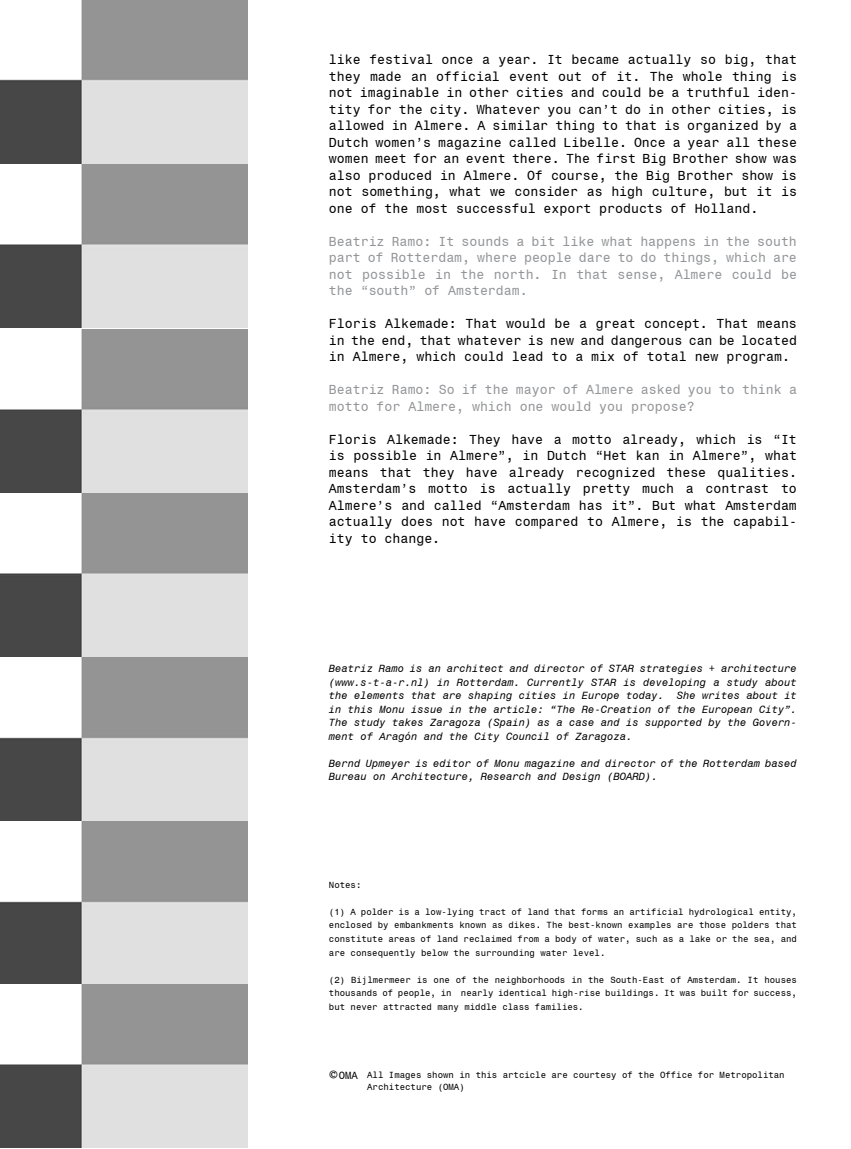
<style>
.page{position:relative;width:851px;height:1149px;background:#fff}
.page>*{position:absolute;margin:0;border:0;box-sizing:border-box;transform-origin:0 0}
.t1{font:13.2px/16.5px "Monospace 821 BT";color:#000;text-align:justify}
.t2{font:13.2px/16.5px "Monospace 821 BT";color:#939598;text-align:justify}
.t3{font:italic 10.5px/13.5px "Monospace 821 BT";color:#000;text-align:justify}
.t4{font:10.5px "Monospace 821 BT";color:#000}
.t5{font:9px/13.5px "Monospace 821 BT";color:#000;text-align:justify}
.s1{font-size:13.5px}
</style>
<div class="page">
<img style="left:0;top:0;width:247px;height:327px">
<img style="left:0;top:329px;width:247px;height:818px">
<p class="t1" style="left:329px;top:51px;width:469px">like festival once a year. It became actually so big, that they made an official event out of it. The whole thing is not imaginable in other cities and could be a truthful iden&shy;tity for the city. Whatever you can’t do in other cities, is allowed in Almere. A similar thing to that is organized by a Dutch women’s magazine called Libelle. Once a year all these women meet for an event there. The first Big Brother show was also produced in Almere. Of course, the Big Brother show is not something, what we consider as high culture, but it is one of the most successful export products of Holland.</p>
<p class="t2" style="left:329px;top:232px;width:469px">Beatriz Ramo: It sounds a bit like what happens in the south part of Rotterdam, where people dare to do things, which are not possible in the north. In that sense, Almere could be the “south” of Amsterdam.</p>
<p class="t1" style="left:329px;top:315px;width:469px">Floris Alkemade: That would be a great concept. That means in the end, that whatever is new and dangerous can be located in Almere, which could lead to a mix of total new program.</p>
<p class="t2" style="left:329px;top:381px;width:469px">Beatriz Ramo: So if the mayor of Almere asked you to think a motto for Almere, which one would you propose?</p>
<p class="t1" style="left:329px;top:430px;width:469px">Floris Alkemade: They have a motto already, which is “It is possible in Almere”, in Dutch “Het kan in Almere”, what means that they have already recognized these qualities.<br>Amsterdam’s motto is actually pretty much a contrast to Almere’s and called “Amsterdam has it”. But what Amsterdam actually does not have compared to Almere, is the capabil&shy;ity to change.</p>
<p class="t3" style="left:329px;top:661px;width:469px">Beatriz Ramo is an architect and director of STAR strategies + architecture (www.s-t-a-r.nl) in Rotterdam. Currently STAR is developing a study about the elements that are shaping cities in Europe today. She writes about it in this Monu issue in the article: “The Re-Creation of the European City”.<br>The study takes Zaragoza (Spain) as a case and is supported by the Govern&shy;ment of Aragón and the City Council of Zaragoza.</p>
<p class="t3" style="left:329px;top:755px;width:469px">Bernd Upmeyer is editor of Monu magazine and director of the Rotterdam based<br>Bureau on Architecture, Research and Design (BOARD).</p>
<p class="t5" style="left:329px;top:877px;width:34px">Notes:</p>
<p class="t5" style="left:329px;top:904px;width:469px">(1) A polder is a low-lying tract of land that forms an artificial hydrological entity, enclosed by embankments known as dikes. The best-known examples are those polders that constitute areas of land reclaimed from a body of water, such as a lake or the sea, and are consequently below the surrounding water level.</p>
<p class="t5" style="left:329px;top:972px;width:469px">(2) Bijlmermeer is one of the neighborhoods in the South-East of Amsterdam. It houses thousands of people, in nearly identical high-rise buildings. It was built for success, but never attracted many middle class families.</p>
<p class="t4" style="left:329px;top:1068px;width:30px"><span class="s1">©</span>OMA</p>
<p class="t5" style="left:367px;top:1068px;width:419px;line-height:12px">All Images shown in this artcicle are courtesy of the Office for Metropolitan<br>Architecture (OMA)</p>
</div>
